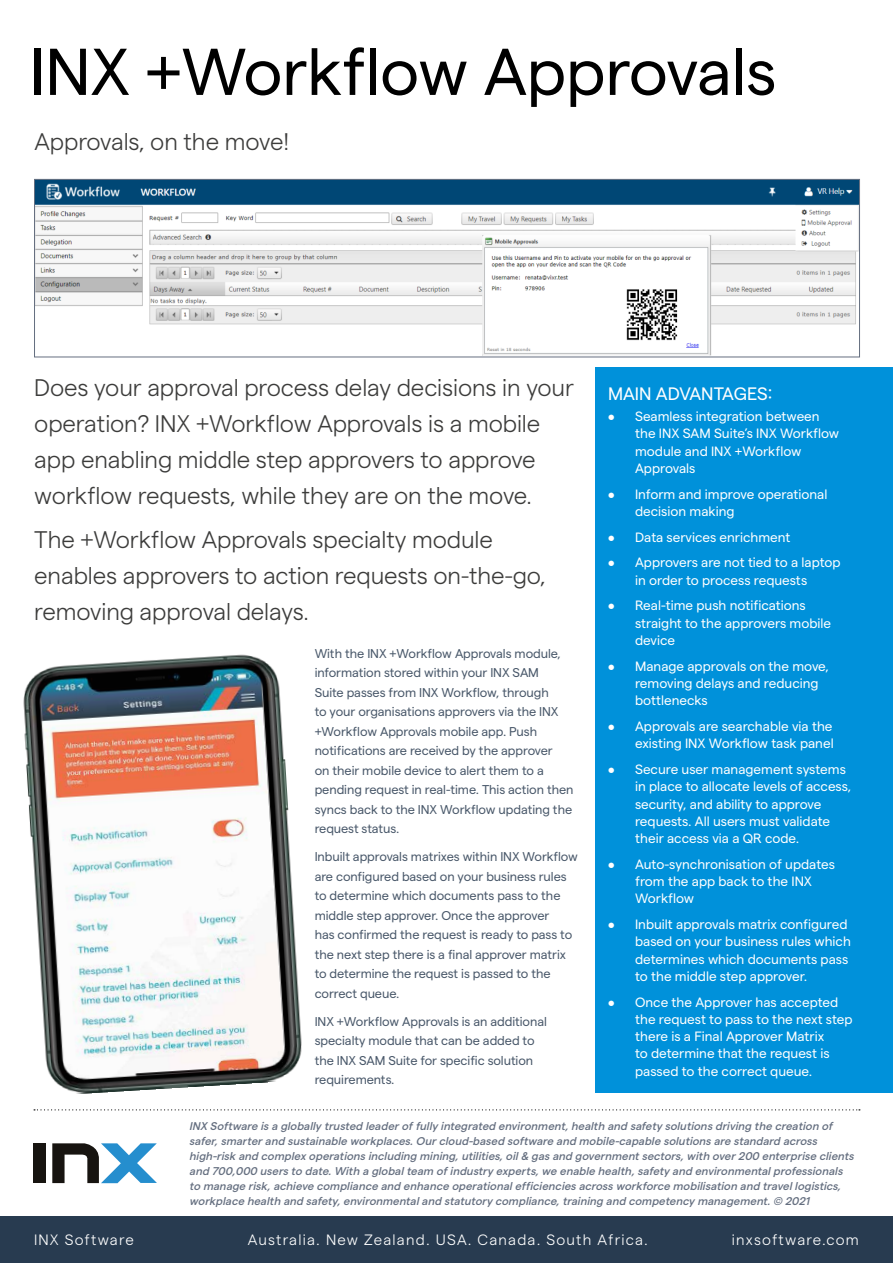
<style>
.page{position:relative;width:893px;height:1263px;background:#fff}
.page>*{position:absolute;margin:0;border:0;box-sizing:border-box;transform-origin:0 0}
.t1{font:66px "Matter SQ";letter-spacing:-.005em;color:#000}
.t2{font:300 24px/36px "Matter SQ";letter-spacing:-.005em;color:#3c3c3b}
.t3{font:18px "Matter";color:#fff}
.t4{font:300 15px "Matter";letter-spacing:.08em;color:#fff}
.t5{font:13.5px/17.2px "Matter";color:#fff}
.t6{font:12.75px/19.5px "Matter";letter-spacing:-.005em;color:#49586a}
.t7{font:italic 500 11.25px/15px "Matter";color:#656f80}
</style>
<div class="page">
<div style="left:595px;top:368px;width:298px;height:725px;background:#0091da"></div>
<div style="left:0;top:1217px;width:893px;height:46px;background:#283b50"></div>
<svg style="left:34px;top:1109px;width:826px;height:1px"></svg>
<div style="left:33px;top:1143px;width:13px;height:40px;background:#171410"></div>
<svg style="left:52px;top:1143px;width:105px;height:40px"></svg>
<img style="left:36px;top:181px;width:822px;height:174px">
<div style="left:34px;top:179px;width:826px;height:178px;border:1px solid #656f80"></div>
<img style="left:23px;top:654px;width:279px;height:440px">
<h1 class="t1" style="left:30px;top:24px;width:748px">INX +Workflow Approvals</h1>
<h2 class="t2" style="left:35px;top:121px;width:256px">Approvals, on the move!</h2>
<h2 class="t2" style="left:34px;top:367px;width:541px">Does your approval process delay decisions in your operation? INX +Workflow Approvals is a mobile app enabling middle step approvers to approve workflow requests, while they are on the move.</h2>
<h2 class="t2" style="left:34px;top:520px;width:513px">The +Workflow Approvals specialty module enables approvers to action requests on-the-go, removing approval delays.</h2>
<p class="t6" style="left:315px;top:642px;width:260px">With the INX +Workflow Approvals module, information stored within your INX SAM<br>Suite passes from INX Workflow, through<br>to your organisations approvers via the INX +Workflow Approvals mobile app. Push notifications are received by the approver<br>on their mobile device to alert them to a pending request in real-time. This action then syncs back to the INX Workflow updating the request status.</p>
<p class="t6" style="left:315px;top:846px;width:265px">Inbuilt approvals matrixes within INX Workflow are configured based on your business rules to determine which documents pass to the middle step approver. Once the approver<br>has confirmed the request is ready to pass to the next step there is a final approver matrix to determine the request is passed to the correct queue.</p>
<p class="t6" style="left:315px;top:1011px;width:234px">INX +Workflow Approvals is an additional specialty module that can be added to the INX SAM Suite for specific solution requirements.</p>
<h3 class="t3" style="left:608px;top:380px;width:166px">MAIN ADVANTAGES:</h3>
<p class="t5" style="left:635px;top:407px;width:206px;text-indent:-27px">• Seamless integration between the INX SAM Suite’s INX Workflow module and INX +Workflow<br>Approvals</p>
<p class="t5" style="left:635px;top:484px;width:194px;text-indent:-27px">• Inform and improve operational decision making</p>
<p class="t5" style="left:608px;top:527px;width:184px">• Data services enrichment</p>
<p class="t5" style="left:608px;top:553px;width:234px;text-align:center">• Approvers are not tied to a laptop in order to process requests</p>
<p class="t5" style="left:635px;top:596px;width:198px;text-indent:-27px">• Real-time push notifications straight to the approvers mobile device</p>
<p class="t5" style="left:635px;top:656px;width:195px;text-indent:-27px">• Manage approvals on the move, removing delays and reducing bottlenecks</p>
<p class="t5" style="left:608px;top:716px;width:227px;text-align:right">• Approvals are searchable via the existing INX Workflow task panel</p>
<p class="t5" style="left:635px;top:759px;width:218px;text-indent:-27px">• Secure user management systems in place to allocate levels of access, security, and ability to approve requests. All users must validate their access via a QR code.</p>
<p class="t5" style="left:635px;top:854px;width:201px;text-indent:-27px">• Auto-synchronisation of updates from the app back to the INX<br>Workflow</p>
<p class="t5" style="left:635px;top:914px;width:217px;text-indent:-27px">• Inbuilt approvals matrix configured based on your business rules which determines which documents pass to the middle step approver.</p>
<p class="t5" style="left:635px;top:992px;width:219px;text-indent:-27px">• Once the Approver has accepted the request to pass to the next step there is a Final Approver Matrix<br>to determine that the request is passed to the correct queue.</p>
<p class="t7" style="left:189px;top:1118px;width:669px">INX Software isa globally trusted leaderoffully integrated environment,health and safety solutionsdriving the creation of safer,smarterand sustainable workplaces.Ourcloud-based software and mobile-capable solutionsare standard across high-risk and complex operationsincluding mining,utilities,oil&amp; gasand governmentsectors,with over200 enterprise clients and 700,000 usersto date.With a globalteam ofindustry experts,we enable health,safety and environmentalprofessionals to manage risk,achieve compliance and enhance operationalefficienciesacrossworkforce mobilisation and travellogistics, workplace health and safety,environmentaland statutory compliance,training and competency management.© 2021</p>
<p class="t4" style="left:34px;top:1228px;width:101px">INX Software</p>
<p class="t4" style="left:248px;top:1228px;width:402px">Australia. New Zealand. USA. Canada. South Africa.</p>
<p class="t4" style="left:732px;top:1228px;width:129px">inxsoftware.com</p>
</div>
